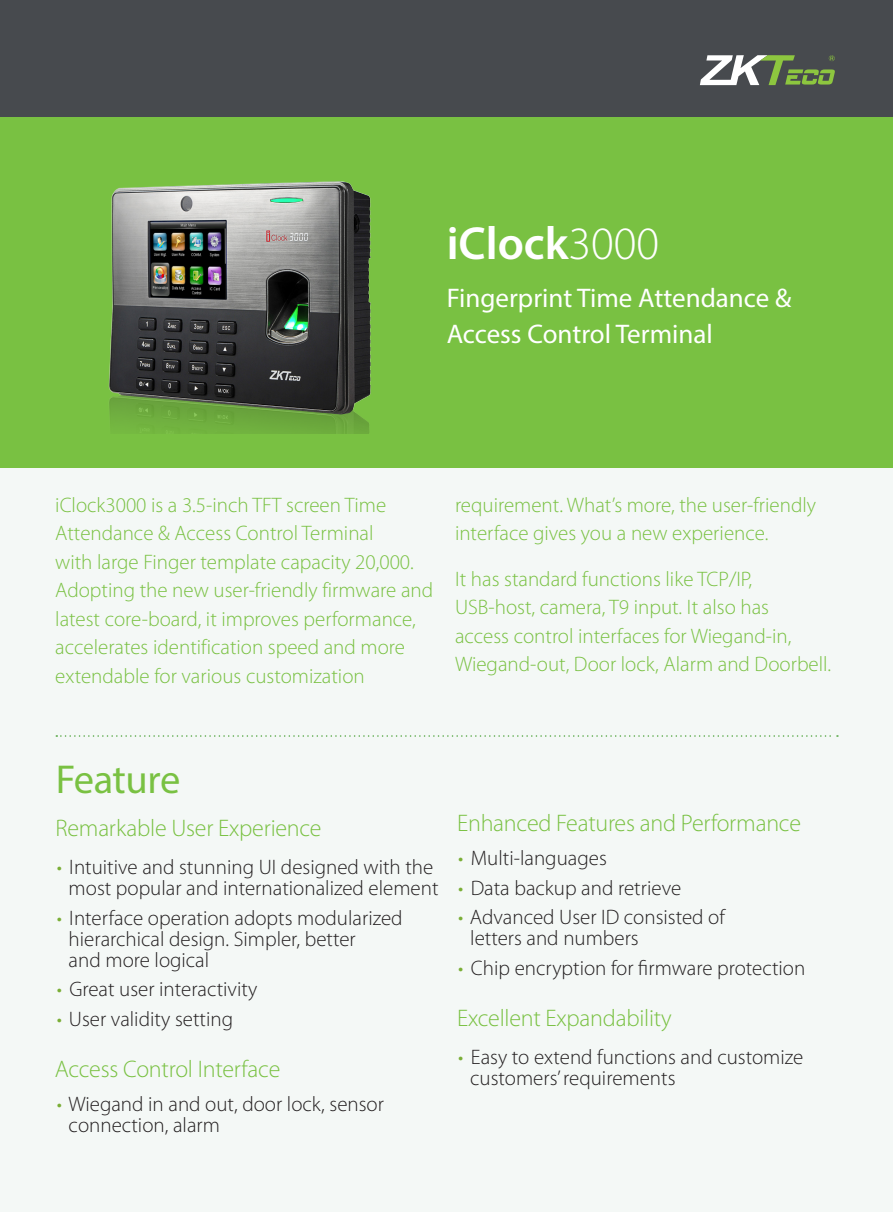
<style>
.page{position:relative;width:893px;height:1212px;background:#f4f8f6}
.page>*{position:absolute;margin:0;border:0;box-sizing:border-box;transform-origin:0 0}
.t1{font:600 46.5px "Myriad Pro";color:#fff}
.headlines_SPEC{font:40.5px "Myriad Pro";letter-spacing:-.01em;color:#79c142}
.t2{font:27px/36px "Myriad Pro";color:#fff}
.headlines_SPEC-2{font:300 24px "Myriad Pro";letter-spacing:-.01em;color:#79c142}
.SF100_introduction{font:300 21px/28.5px "Myriad Pro";color:#79c142}
.t3{font:300 21px/21px "Myriad Pro";color:#231f20}
.s1{font-weight:300}
.s2{color:#7aae36}
</style>
<div class="page">
<div style="left:0;top:0;width:893px;height:117px;background:#474a4e"></div>
<div style="left:0;top:117px;width:893px;height:351px;background:#79c142"></div>
<svg style="left:700px;top:55px;width:135px;height:30px"></svg>
<svg style="left:56px;top:735px;width:782px;height:2px"></svg>
<img style="left:108px;top:181px;width:263px;height:253px">
<p class="t1" style="left:447px;top:214px;width:214px">iClock<span class="s1">3000</span></p>
<p class="t2" style="left:447px;top:280px;width:346px">Fingerprint Time Attendance &amp;<br>Access Control Terminal</p>
<p class="SF100_introduction" style="left:55px;top:490px;width:379px">iClock3000 is a 3.5-inch TFT screen Time Attendance &amp; Access Control Terminal<br>with large Finger template capacity 20,000.<br>Adopting the new user-friendly firmware and latest core-board, it improves performance, accelerates identification speed and more extendable for various customization</p>
<p class="SF100_introduction" style="left:455px;top:490px;width:363px">requirement. What’s more, the user-friendly interface gives you a new experience.</p>
<p class="SF100_introduction" style="left:455px;top:564px;width:378px">It has standard functions like TCP/IP, USB-host, camera, T9 input. It also has<br>access control interfaces for Wiegand-in, Wiegand-out, Door lock, Alarm and Doorbell.</p>
<p class="headlines_SPEC" style="left:56px;top:754px;width:126px">Feature</p>
<p class="headlines_SPEC-2" style="left:56px;top:813px;width:268px">Remarkable User Experience</p>
<p class="t3" style="left:57px;top:856px;width:383px;text-align:center"><span class="s2">•</span> Intuitive and stunning UI designed with the most popular and internationalized element</p>
<p class="t3" style="left:69px;top:907px;width:336px;text-indent:-12px"><span class="s2">•</span> Interface operation adopts modularized hierarchical design. Simpler, better<br>and more logical</p>
<p class="t3" style="left:57px;top:978px;width:202px"><span class="s2">•</span> Great user interactivity</p>
<p class="t3" style="left:57px;top:1008px;width:178px"><span class="s2">•</span> User validity setting</p>
<p class="headlines_SPEC-2" style="left:55px;top:1054px;width:227px">Access Control Interface</p>
<p class="t3" style="left:69px;top:1093px;width:317px;text-indent:-12px"><span class="s2">•</span> Wiegand in and out, door lock, sensor connection, alarm</p>
<p class="headlines_SPEC-2" style="left:457px;top:809px;width:345px">Enhanced Features and Performance</p>
<p class="t3" style="left:458px;top:847px;width:150px"><span class="s2">•</span> Multi-languages</p>
<p class="t3" style="left:458px;top:877px;width:224px"><span class="s2">•</span> Data backup and retrieve</p>
<p class="t3" style="left:470px;top:906px;width:256px;text-indent:-12px"><span class="s2">•</span> Advanced User ID consisted of letters and numbers</p>
<p class="t3" style="left:458px;top:957px;width:349px"><span class="s2">•</span> Chip encryption for firmware protection</p>
<p class="headlines_SPEC-2" style="left:457px;top:1003px;width:216px">Excellent Expandability</p>
<p class="t3" style="left:470px;top:1046px;width:335px;text-indent:-12px"><span class="s2">•</span> Easy to extend functions and customize customers’ requirements</p>
</div>
